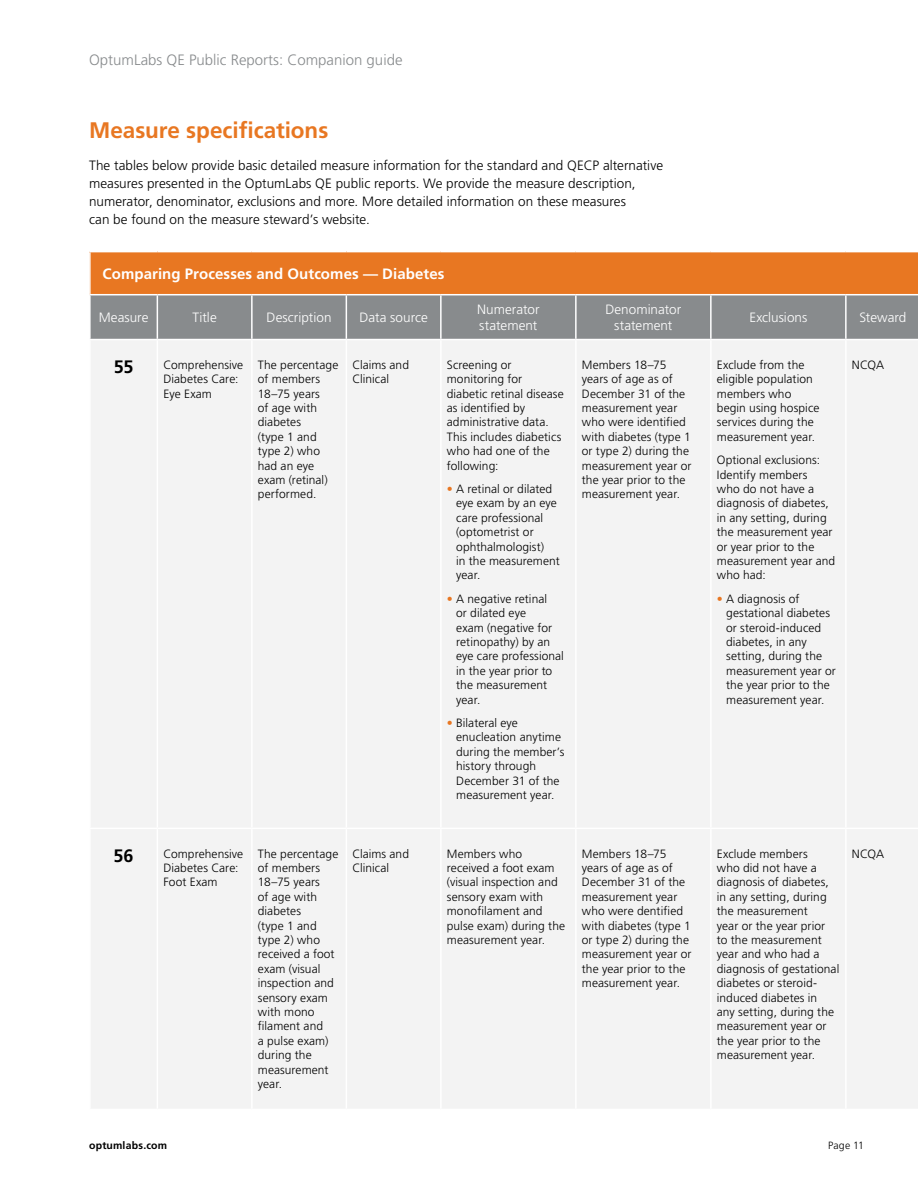
<style>
.page{position:relative;width:918px;height:1188px;background:#fff}
.page>*{position:absolute;margin:0;border:0;box-sizing:border-box;transform-origin:0 0}
.t1{font:700 22.5px "Frutiger LT Pro";letter-spacing:-.005em;color:#e87722}
.t2{font:700 18px "Frutiger LT Pro";color:#000}
.t3{font:300 15px "Frutiger LT Pro";color:#888b8d}
.t4{font:700 15px "Frutiger LT Pro";letter-spacing:.005em;color:#fff}
.t5{font:300 13.5px/18px "Frutiger LT Pro";letter-spacing:.005em;color:#000}
.t6{font:300 13.5px/16.2px "Frutiger LT Pro";color:#fff}
.t7{font:300 12px/14.4px "Frutiger LT Pro";letter-spacing:.005em;color:#000}
.t8{font:700 10.5px "Frutiger LT Pro";letter-spacing:.015em;color:#000}
.t9{font:300 10.5px "Frutiger LT Pro";letter-spacing:.01em;color:#000}
.s1{color:#e87722}
</style>
<div class="page">
<div style="left:90px;top:252px;width:828px;height:43px;background:#e87722"></div>
<div style="left:91px;top:295px;width:827px;height:44px;background:#888b8d"></div>
<div style="left:91px;top:341px;width:827px;height:767px;background:#f3f3f3"></div>
<hr style="left:89px;top:252px;width:2px;height:42px;background:#fff">
<hr style="left:89px;top:294px;width:68px;height:1px;background:#fff">
<hr style="left:157px;top:294px;width:95px;height:1px;background:#fff">
<hr style="left:157px;top:295px;width:1px;height:44px;background:#fff">
<hr style="left:252px;top:294px;width:94px;height:1px;background:#fff">
<hr style="left:251px;top:295px;width:2px;height:44px;background:#fff">
<hr style="left:346px;top:294px;width:95px;height:1px;background:#fff">
<hr style="left:346px;top:295px;width:1px;height:44px;background:#fff">
<hr style="left:441px;top:294px;width:135px;height:1px;background:#fff">
<hr style="left:440px;top:295px;width:2px;height:44px;background:#fff">
<hr style="left:576px;top:294px;width:135px;height:1px;background:#fff">
<hr style="left:575px;top:295px;width:2px;height:44px;background:#fff">
<hr style="left:711px;top:294px;width:135px;height:1px;background:#fff">
<hr style="left:710px;top:295px;width:2px;height:44px;background:#fff">
<hr style="left:846px;top:294px;width:72px;height:1px;background:#fff">
<hr style="left:845px;top:295px;width:2px;height:44px;background:#fff">
<hr style="left:157px;top:340px;width:1px;height:488px;background:#fff">
<hr style="left:251px;top:340px;width:2px;height:488px;background:#fff">
<hr style="left:346px;top:340px;width:1px;height:488px;background:#fff">
<hr style="left:440px;top:340px;width:2px;height:488px;background:#fff">
<hr style="left:575px;top:340px;width:2px;height:488px;background:#fff">
<hr style="left:710px;top:340px;width:2px;height:488px;background:#fff">
<hr style="left:845px;top:340px;width:2px;height:488px;background:#fff">
<hr style="left:89px;top:828px;width:68px;height:1px;background:#fff">
<hr style="left:157px;top:828px;width:95px;height:1px;background:#fff">
<hr style="left:157px;top:829px;width:1px;height:280px;background:#fff">
<hr style="left:252px;top:828px;width:94px;height:1px;background:#fff">
<hr style="left:251px;top:829px;width:2px;height:280px;background:#fff">
<hr style="left:346px;top:828px;width:95px;height:1px;background:#fff">
<hr style="left:346px;top:829px;width:1px;height:280px;background:#fff">
<hr style="left:441px;top:828px;width:135px;height:1px;background:#fff">
<hr style="left:440px;top:829px;width:2px;height:280px;background:#fff">
<hr style="left:576px;top:828px;width:135px;height:1px;background:#fff">
<hr style="left:575px;top:829px;width:2px;height:280px;background:#fff">
<hr style="left:711px;top:828px;width:135px;height:1px;background:#fff">
<hr style="left:710px;top:829px;width:2px;height:280px;background:#fff">
<hr style="left:846px;top:828px;width:72px;height:1px;background:#fff">
<hr style="left:845px;top:829px;width:2px;height:280px;background:#fff">
<p class="t3" style="left:89px;top:51px;width:315px">OptumLabs QE Public Reports: Companion guide</p>
<h1 class="t1" style="left:89px;top:117px;width:241px">Measure specifications</h1>
<p class="t5" style="left:89px;top:156px;width:576px">The tables below provide basic detailed measure information for the standard and QECP alternative measures presented in the OptumLabs QE public reports. We provide the measure description, numerator, denominator, exclusions and more. More detailed information on these measures<br>can be found on the measure steward’s website.</p>
<p class="t4" style="left:103px;top:265px;width:344px">Comparing Processes and Outcomes — Diabetes</p>
<p class="t6" style="left:99px;top:310px;width:51px">Measure</p>
<p class="t6" style="left:192px;top:310px;width:26px">Title</p>
<p class="t6" style="left:267px;top:310px;width:67px">Description</p>
<p class="t6" style="left:359px;top:310px;width:70px">Data source</p>
<p class="t6" style="left:477px;top:301px;width:64px">Numerator statement</p>
<p class="t6" style="left:605px;top:301px;width:77px;text-align:center">Denominator statement</p>
<p class="t6" style="left:749px;top:310px;width:60px">Exclusions</p>
<p class="t6" style="left:860px;top:310px;width:48px">Steward</p>
<h2 class="t2" style="left:114px;top:356px;width:21px">55</h2>
<p class="t7" style="left:163px;top:358px;width:81px">Comprehensive<br>Diabetes Care:<br>Eye Exam</p>
<p class="t7" style="left:258px;top:358px;width:82px">The percentage of members<br>18–75 years<br>of age with diabetes<br>(type 1 and type 2) who had an eye exam (retinal) performed.</p>
<p class="t7" style="left:352px;top:358px;width:58px">Claims and<br>Clinical</p>
<p class="t7" style="left:447px;top:358px;width:118px">Screening or monitoring for diabetic retinal disease as identified by administrative data.<br>This includes diabetics who had one of the following:</p>
<p class="t7" style="left:582px;top:358px;width:111px">Members 18–75 years of age as of<br>December 31 of the measurement year who were identified with diabetes (type 1 or type 2) during the measurement year or the year prior to the measurement year.</p>
<p class="t7" style="left:717px;top:358px;width:104px">Exclude from the eligible population members who begin using hospice services during the measurement year.</p>
<p class="t7" style="left:852px;top:358px;width:34px">NCQA</p>
<p class="t7" style="left:717px;top:453px;width:120px">Optional exclusions:<br>Identify members<br>who do not have a diagnosis of diabetes, in any setting, during the measurement year or year prior to the measurement year and who had:</p>
<p class="t7" style="left:726px;top:592px;width:111px;text-indent:-9px"><span class="s1">•</span> A diagnosis of gestational diabetes or steroid-induced diabetes, in any setting, during the measurement year or the year prior to the measurement year.</p>
<p class="t7" style="left:456px;top:482px;width:105px;text-indent:-9px"><span class="s1">•</span> A retinal or dilated eye exam by an eye care professional (optometrist or ophthalmologist)<br>in the measurement year.</p>
<p class="t7" style="left:456px;top:592px;width:109px;text-indent:-9px"><span class="s1">•</span> A negative retinal<br>or dilated eye<br>exam (negative for retinopathy) by an eye care professional in the year prior to the measurement year.</p>
<p class="t7" style="left:456px;top:716px;width:110px;text-indent:-9px"><span class="s1">•</span> Bilateral eye enucleation anytime during the member’s history through<br>December 31 of the measurement year.</p>
<h2 class="t2" style="left:114px;top:845px;width:22px">56</h2>
<p class="t7" style="left:163px;top:846px;width:81px">Comprehensive<br>Diabetes Care:<br>Foot Exam</p>
<p class="t7" style="left:258px;top:846px;width:82px">The percentage of members<br>18–75 years<br>of age with diabetes<br>(type 1 and type 2) who received a foot exam (visual inspection and sensory exam with mono filament and<br>a pulse exam) during the measurement year.</p>
<p class="t7" style="left:352px;top:846px;width:58px">Claims and<br>Clinical</p>
<p class="t7" style="left:447px;top:846px;width:120px">Members who received a foot exam (visual inspection and sensory exam with monofilament and pulse exam) during the measurement year.</p>
<p class="t7" style="left:582px;top:846px;width:111px">Members 18–75 years of age as of<br>December 31 of the measurement year who were dentified with diabetes (type 1 or type 2) during the measurement year or the year prior to the measurement year.</p>
<p class="t7" style="left:717px;top:846px;width:124px">Exclude members<br>who did not have a diagnosis of diabetes, in any setting, during the measurement<br>year or the year prior<br>to the measurement year and who had a diagnosis of gestational diabetes or steroid&shy;induced diabetes in<br>any setting, during the measurement year or the year prior to the measurement year.</p>
<p class="t7" style="left:852px;top:846px;width:34px">NCQA</p>
<p class="t8" style="left:89px;top:1139px;width:80px">optumlabs.com</p>
<p class="t9" style="left:828px;top:1139px;width:37px">Page 11</p>
</div>
